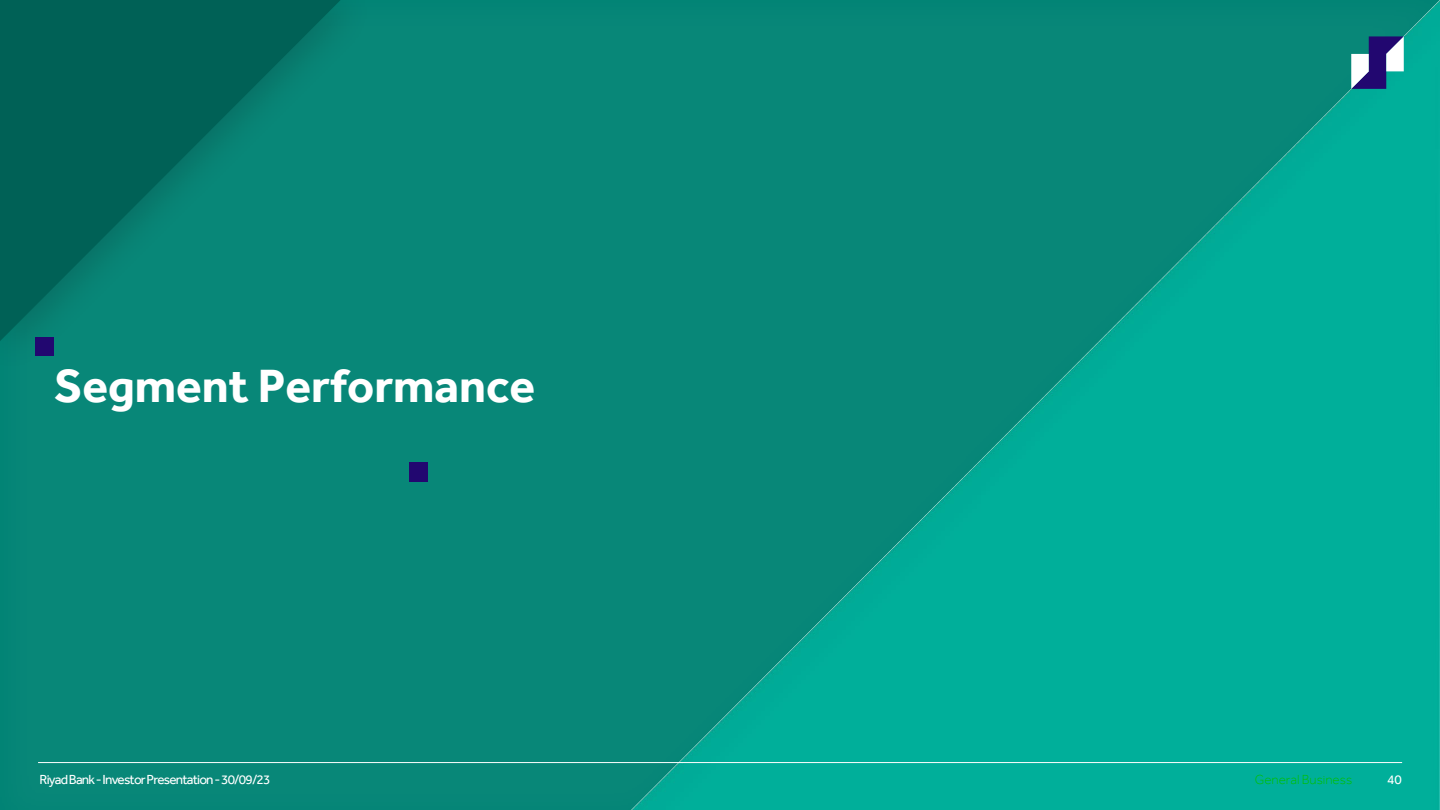
<style>
.page{position:relative;width:1440px;height:810px;background:#fff}
.page>*{position:absolute;margin:0;border:0;box-sizing:border-box;transform-origin:0 0}
.t1{font:700 48px "Effra";color:#fff}
.t2{font:13.5px "Effra";letter-spacing:-.06em;color:#fff}
.t3{font:300 13.5px "Effra";color:#00c000}
</style>
<div class="page">
<img style="left:0;top:0;width:1440px;height:810px">
<svg style="left:0;top:0;width:341px;height:341px;background:#037265"></svg>
<svg style="left:1351px;top:36px;width:53px;height:53px"></svg>
<hr style="left:38px;top:762px;width:1364px;height:1px;background:#fff">
<div style="left:36px;top:337px;width:18px;height:19px;background:#220770"></div>
<div style="left:409px;top:462px;width:19px;height:19px;background:#220770"></div>
<h2 class="t1" style="left:54px;top:357px;width:483px">Segment Performance</h2>
<p class="t3" style="left:1255px;top:772px;width:99px">General Business</p>
<p class="t2" style="left:40px;top:772px;width:232px">Riyad Bank -Investor Presentation -30/09/23</p>
<p class="t2" style="left:1387px;top:772px;width:16px">40</p>
</div>
